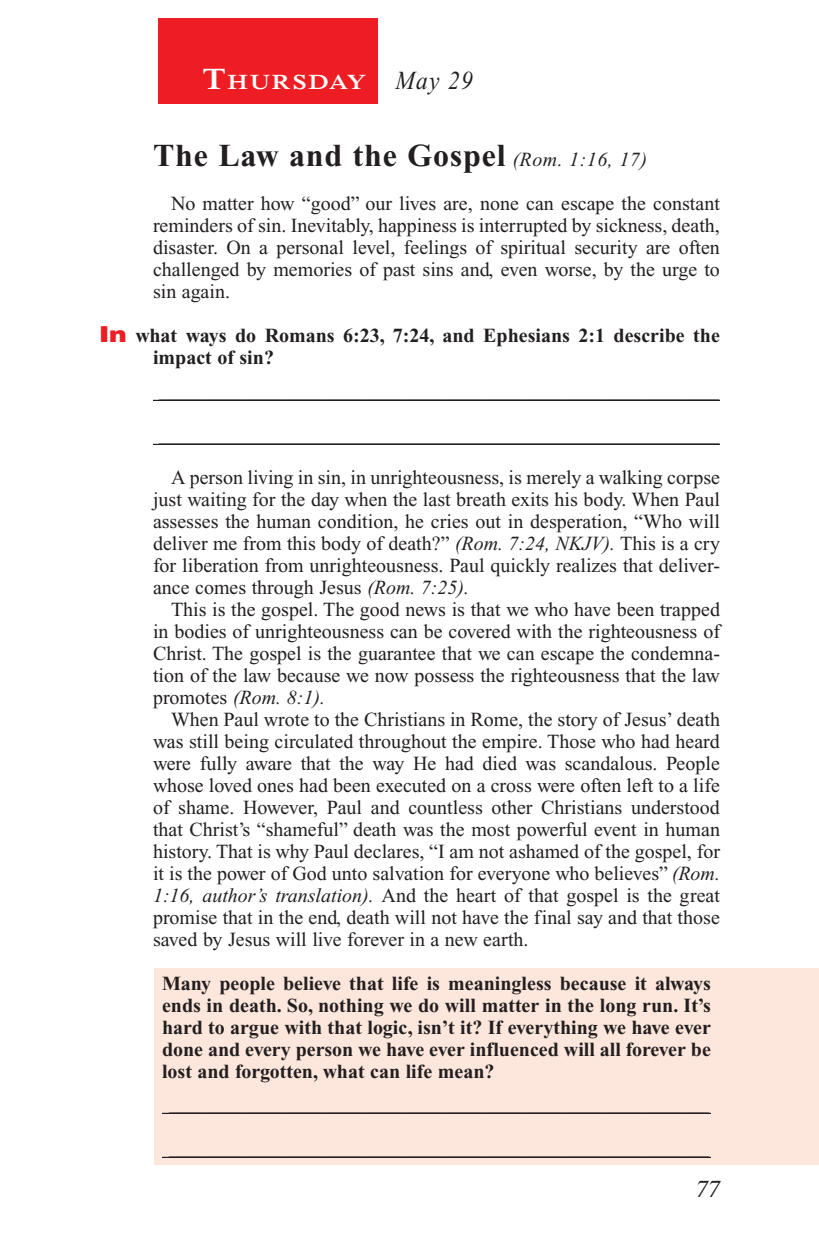
<style>
.page{position:relative;width:819px;height:1260px;background:#fff}
.page>*{position:absolute;margin:0;border:0;box-sizing:border-box;transform-origin:0 0}
.Head{font:700 32px "Times New Roman PS Std";letter-spacing:.025em;color:#231f20}
.Lesson_Dates{font:italic 26px "Times New Roman PS Std";color:#231f20;scale:.9 1}
.t1{font:italic 24px "Times";color:#231f20}
.Daily_Header{font:600 21px "Times NRMT Std";letter-spacing:.07em;color:#fff;scale:1.1 1}
.Body{font:20px/22px "Times New Roman PS Std";color:#231f20;text-align:justify}
.x-screened_box-text{font:700 20px/22px "Times New Roman PS Std";color:#231f20;text-align:justify}
.Blank_Lines_In_Scree{font:20px "Times New Roman PS Std";color:#231f20}
.Question{font:700 20px/22px "Times New Roman PS Std";color:#231f20}
.Blank_Lines_SB{font:20px "Times New Roman PS Std";color:#231f20}
.Blank_Lines{font:20px "Times New Roman PS Std";color:#231f20}
.s1{font-size:30px}
.s2{font-weight:400;font-style:italic;font-size:20px}
.s3{font-family:"Helvetica LT Std";font-weight:900;font-size:22px;color:#ee1d23}
.s4{font-style:italic}
</style>
<div class="page">
<div style="left:158px;top:18px;width:220px;height:86px;background:#ee1d23"></div>
<div style="left:155px;top:968px;width:664px;height:197px;background:#fde7dc"></div>
<hr style="left:153px;top:400px;width:567px;height:1px;background:#231f20">
<hr style="left:153px;top:444px;width:567px;height:1px;background:#231f20">
<hr style="left:162px;top:1113px;width:549px;height:1px;background:#231f20">
<hr style="left:162px;top:1157px;width:549px;height:1px;background:#231f20">
<p class="Daily_Header" style="left:203px;top:70px;width:150px"><span class="s1">T</span>HURSDAY</p>
<p class="Lesson_Dates" style="left:396px;top:66px;width:87px">May 29</p>
<p class="Head" style="left:153px;top:138px;width:496px">The Law and the Gospel <span class="s2">(Rom. 1:16, 17)</span></p>
<p class="Body" style="left:153px;top:193px;width:568px;text-indent:18px">No matter how “good” our lives are, none can escape the constant reminders of sin. Inevitably, happiness is interrupted by sickness, death, disaster. On a personal level, feelings of spiritual security are often challenged by memories of past sins and, even worse, by the urge to sin again.</p>
<p class="Question" style="left:153px;top:325px;width:568px;text-indent:-54px"><span class="s3">In</span> what ways do Romans 6:23, 7:24, and Ephesians 2:1 describe the impact of sin?</p>
<p class="Blank_Lines_SB" style="left:159px;top:381px;width:561px">________________________________________________________</p>
<p class="Blank_Lines" style="left:159px;top:425px;width:561px">________________________________________________________</p>
<p class="Body" style="left:153px;top:467px;width:569px;text-indent:18px">A person living in sin, in unrighteousness, is merely a walking corpse just waiting for the day when the last breath exits his body. When Paul assesses the human condition, he cries out in desperation, “Who will deliver me from this body of death?” <span class="s4">(Rom. 7:24, NKJV).</span> This is a cry for liberation from unrighteousness. Paul quickly realizes that deliver&shy;ance comes through Jesus <span class="s4">(Rom. 7:25).</span></p>
<p class="Body" style="left:153px;top:599px;width:571px;text-indent:18px">This is the gospel. The good news is that we who have been trapped in bodies of unrighteousness can be covered with the righteousness of Christ. The gospel is the guarantee that we can escape the condemna&shy;tion of the law because we now possess the righteousness that the law promotes <span class="s4">(Rom. 8:1).</span></p>
<p class="Body" style="left:153px;top:709px;width:569px;text-indent:18px">When Paul wrote to the Christians in Rome, the story of Jesus’ death was still being circulated throughout the empire. Those who had heard were fully aware that the way He had died was scandalous. People whose loved ones had been executed on a cross were often left to a life of shame. However, Paul and countless other Christians understood that Christ’s “shameful” death was the most powerful event in human history. That is why Paul declares, “I am not ashamed of the gospel, for it is the power of God unto salvation for everyone who believes” <span class="s4">(Rom.<br>1:16, author’s translation).</span> And the heart of that gospel is the great promise that in the end, death will not have the final say and that those saved by Jesus will live forever in a new earth.</p>
<p class="x-screened_box-text" style="left:162px;top:973px;width:551px">Many people believe that life is meaningless because it always ends in death. So, nothing we do will matter in the long run. It’s hard to argue with that logic, isn’t it? If everything we have ever done and every person we have ever influenced will all forever be lost and forgotten, what can life mean?</p>
<p class="Blank_Lines_In_Scree" style="left:169px;top:1094px;width:541px">______________________________________________________</p>
<p class="Blank_Lines_In_Scree" style="left:169px;top:1138px;width:541px">______________________________________________________</p>
<p class="t1" style="left:696px;top:1174px;width:25px">77</p>
</div>
